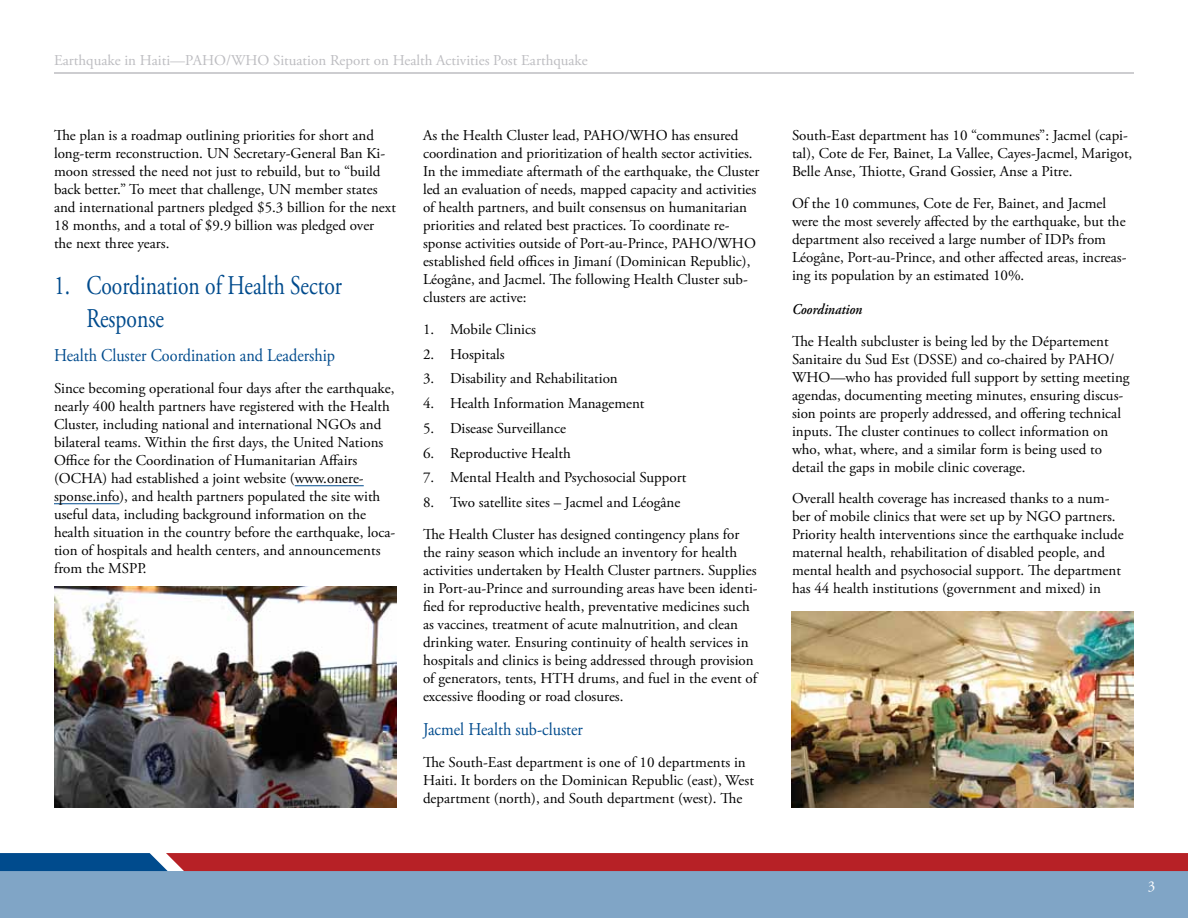
<style>
.page{position:relative;width:1188px;height:918px;background:#fff}
.page>*{position:absolute;margin:0;border:0;box-sizing:border-box;transform-origin:0 0}
.t1{font:27px/32.4px "Adobe Garamond Pro";color:#004b8d;scale:.8 1}
.t2{font:18px "Adobe Garamond Pro";color:#004b8d;scale:.9 1}
.t3{font:15px/18px "Adobe Garamond Pro";color:#000}
.t4{font:15px "Adobe Garamond Pro";color:#bdbdc1}
.t5{font:italic 600 15px "Adobe Garamond Pro";color:#000;scale:.9 1}
.t6{font:15px "Adobe Garamond Pro";color:#fff}
</style>
<div class="page">
<div style="left:0;top:871px;width:1188px;height:47px;background:#80a5c6"></div>
<svg style="left:0;top:853px;width:1188px;height:18px;background:#9f2a37"></svg>
<hr style="left:54px;top:72px;width:1080px;height:2px;background:#bdbdc1">
<hr style="left:295px;top:485px;width:69px;height:1px;background:#004b8d">
<hr style="left:54px;top:503px;width:66px;height:1px;background:#004b8d">
<img style="left:54px;top:586px;width:342px;height:221px">
<img style="left:792px;top:612px;width:342px;height:195px">
<p class="t4" style="left:54px;top:51px;width:535px">Earthquake in Haiti—PAHO/WHO Situation Report on Health Activities Post Earthquake</p>
<p class="t3" style="left:54px;top:127px;width:344px">The plan is a roadmap outlining priorities for short and long-term reconstruction. UN Secretary-General Ban Ki&shy;moon stressed the need not just to rebuild, but to “build back better.” To meet that challenge, UN member states and international partners pledged $5.3 billion for the next 18 months, and a total of $9.9 billion was pledged over the next three years.</p>
<h1 class="t1" style="left:86px;top:271px;width:321px;text-indent:-32px">1. Coordination of Health Sector<br>Response</h1>
<p class="t2" style="left:54px;top:345px;width:314px">Health Cluster Coordination and Leadership</p>
<p class="t3" style="left:54px;top:380px;width:343px">Since becoming operational four days after the earthquake, nearly 400 health partners have registered with the Health Cluster, including national and international NGOs and bilateral teams. Within the first days, the United Nations Office for the Coordination of Humanitarian Affairs (OCHA) had established a joint website (www.onere&shy;sponse.info), and health partners populated the site with useful data, including background information on the health situation in the country before the earthquake, loca&shy;tion of hospitals and health centers, and announcements from the MSPP.</p>
<p class="t3" style="left:423px;top:127px;width:338px">As the Health Cluster lead, PAHO/WHO has ensured coordination and prioritization of health sector activities.<br>In the immediate aftermath of the earthquake, the Cluster led an evaluation of needs, mapped capacity and activities of health partners, and built consensus on humanitarian priorities and related best practices. To coordinate re&shy;sponse activities outside of Port-au-Prince, PAHO/WHO established field offices in Jimaní (Dominican Republic), Léogâne, and Jacmel. The following Health Cluster sub&shy;clusters are active:</p>
<p class="t3" style="left:423px;top:321px;width:114px">1. Mobile Clinics</p>
<p class="t3" style="left:423px;top:345px;width:83px">2. Hospitals</p>
<p class="t3" style="left:423px;top:370px;width:196px">3. Disability and Rehabilitation</p>
<p class="t3" style="left:423px;top:395px;width:223px">4. Health Information Management</p>
<p class="t3" style="left:423px;top:420px;width:145px">5. Disease Surveillance</p>
<p class="t3" style="left:423px;top:444px;width:149px">6. Reproductive Health</p>
<p class="t3" style="left:423px;top:469px;width:265px">7. Mental Health and Psychosocial Support</p>
<p class="t3" style="left:423px;top:487px;width:318px;line-height:31.5px">8. Two satellite sites – Jacmel and Léogâne<br>The Health Cluster has designed contingency plans for</p>
<p class="t3" style="left:423px;top:543px;width:336px">the rainy season which include an inventory for health activities undertaken by Health Cluster partners. Supplies in Port-au-Prince and surrounding areas have been identi&shy;fied for reproductive health, preventative medicines such as vaccines, treatment of acute malnutrition, and clean drinking water. Ensuring continuity of health services in hospitals and clinics is being addressed through provision of generators, tents, HTH drums, and fuel in the event of excessive flooding or road closures.</p>
<p class="t2" style="left:423px;top:719px;width:179px">Jacmel Health sub-cluster</p>
<p class="t3" style="left:423px;top:753px;width:332px">The South-East department is one of 10 departments in<br>Haiti. It borders on the Dominican Republic (east), West department (north), and South department (west). The</p>
<p class="t3" style="left:792px;top:127px;width:342px">South-East department has 10 “communes”: Jacmel (capi&shy;tal), Cote de Fer, Bainet, La Vallee, Cayes-Jacmel, Marigot,<br>Belle Anse, Thiotte, Grand Gossier, Anse a Pitre.</p>
<p class="t3" style="left:792px;top:195px;width:336px">Of the 10 communes, Cote de Fer, Bainet, and Jacmel were the most severely affected by the earthquake, but the department also received a large number of IDPs from Léogâne, Port-au-Prince, and other affected areas, increas&shy;ing its population by an estimated 10%.</p>
<p class="t5" style="left:792px;top:301px;width:80px">Coordination</p>
<p class="t3" style="left:792px;top:333px;width:339px">The Health subcluster is being led by the Département Sanitaire du Sud Est (DSSE) and co-chaired by PAHO/ WHO—who has provided full support by setting meeting agendas, documenting meeting minutes, ensuring discus&shy;sion points are properly addressed, and offering technical inputs. The cluster continues to collect information on who, what, where, and a similar form is being used to detail the gaps in mobile clinic coverage.</p>
<p class="t3" style="left:792px;top:490px;width:333px">Overall health coverage has increased thanks to a num&shy;ber of mobile clinics that were set up by NGO partners.<br>Priority health interventions since the earthquake include maternal health, rehabilitation of disabled people, and mental health and psychosocial support. The department has 44 health institutions (government and mixed) in</p>
<p class="t6" style="left:1148px;top:877px;width:9px">3</p>
</div>
